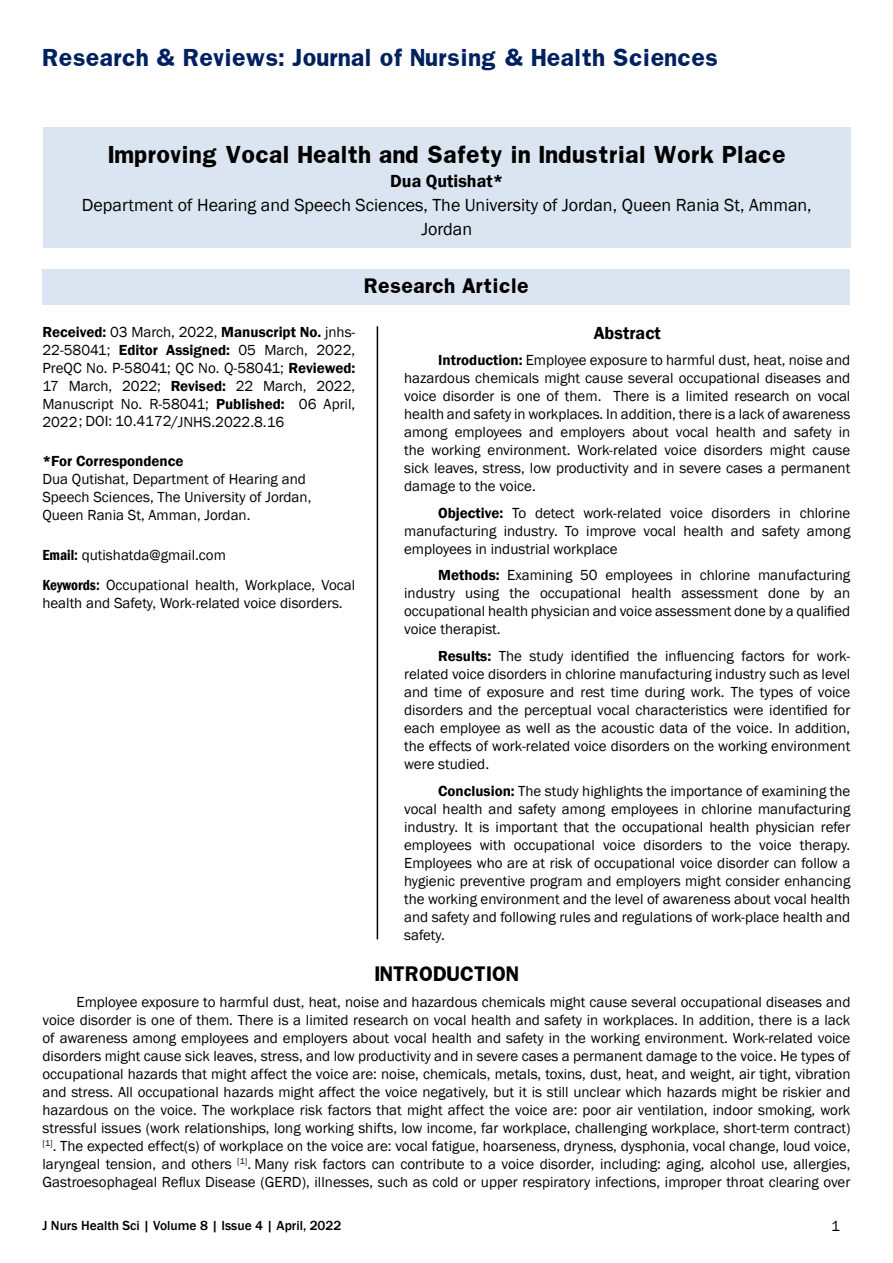
<style>
.page{position:relative;width:893px;height:1263px;background:#fff}
.page>*{position:absolute;margin:0;border:0;box-sizing:border-box;transform-origin:0 0}
.t1{font:700 21px "Franklin";color:#000}
.t2{font:700 21px "Franklin";color:#002060}
.t3{font:18px/24px "Franklin Gothic";color:#000;text-align:center}
.t4{font:700 18px "Franklin";color:#000}
.t5{font:600 18px "Franklin Gothic";color:#000}
.t6{font:15px/18px "Franklin Gothic";color:#000;text-align:justify}
.t7{font:600 15px "Franklin Gothic";color:#000}
.t8{font:500 13.5px "Franklin Gothic";color:#000}
.s1{font-weight:600}
.s2{font-weight:600;font-stretch:condensed}
</style>
<div class="page">
<div style="left:43px;top:128px;width:808px;height:120px;background:#dbe5f1"></div>
<div style="left:43px;top:269px;width:807px;height:35px;background:#dbe5f1"></div>
<hr style="left:377px;top:326px;width:1px;height:613px;background:#000">
<h1 class="t2" style="left:43px;top:43px;width:677px">Research &amp; Reviews: Journal of Nursing &amp; Health Sciences</h1>
<h1 class="t1" style="left:108px;top:140px;width:679px">Improving Vocal Health and Safety in Industrial Work Place</h1>
<p class="t5" style="left:390px;top:170px;width:115px">Dua Qutishat*</p>
<p class="t3" style="left:82px;top:194px;width:731px">Department of Hearing and Speech Sciences, The University of Jordan, Queen Rania St, Amman,<br>Jordan</p>
<p class="t4" style="left:364px;top:274px;width:166px">Research Article</p>
<p class="t6" style="left:42px;top:323px;width:315px"><span class="s1">Received:</span> 03 March, 2022, <span class="s1">Manuscript No.</span> jnhs-22-58041; <span class="s1">Editor Assigned:</span> 05 March, 2022, PreQC No. P-58041; QC No. Q-58041; <span class="s1">Reviewed:<br></span>17 March, 2022; <span class="s1">Revised:</span> 22 March, 2022, Manuscript No. R-58041; <span class="s1">Published:</span> 06 April, 2022; DOI: 10.4172/JNHS.2022.8.16</p>
<p class="t7" style="left:42px;top:452px;width:143px">*For Correspondence</p>
<p class="t6" style="left:42px;top:471px;width:271px;text-align:left">Dua Qutishat, Department of Hearing and<br>Speech Sciences, The University of Jordan,<br>Queen Rania St, Amman, Jordan.</p>
<p class="t6" style="left:42px;top:539px;width:314px;line-height:30.8px"><span class="s2">Email:</span> qutishatda@gmail.com<br><span class="s2">Keywords:</span> Occupational health, Workplace, Vocal</p>
<p class="t6" style="left:42px;top:595px;width:302px">health and Safety, Work-related voice disorders.</p>
<p class="t5" style="left:594px;top:322px;width:69px">Abstract</p>
<p class="t6" style="left:404px;top:352px;width:448px;text-indent:34px"><span class="s1">Introduction:</span> Employee exposure to harmful dust, heat, noise and hazardous chemicals might cause several occupational diseases and voice disorder is one of them. There is a limited research on vocal health and safety in workplaces. In addition, there is a lack of awareness among employees and employers about vocal health and safety in the working environment. Work-related voice disorders might cause sick leaves, stress, low productivity and in severe cases a permanent damage to the voice.</p>
<p class="t6" style="left:404px;top:504px;width:448px;text-indent:34px"><span class="s1">Objective:</span> To detect work-related voice disorders in chlorine manufacturing industry. To improve vocal health and safety among employees in industrial workplace</p>
<p class="t6" style="left:404px;top:567px;width:448px;text-indent:34px"><span class="s1">Methods:</span> Examining 50 employees in chlorine manufacturing industry using the occupational health assessment done by an occupational health physician and voice assessment done by a qualified voice therapist.</p>
<p class="t6" style="left:404px;top:647px;width:448px;text-indent:34px"><span class="s1">Results:</span> The study identified the influencing factors for work&shy;related voice disorders in chlorine manufacturing industry such as level and time of exposure and rest time during work. The types of voice disorders and the perceptual vocal characteristics were identified for each employee as well as the acoustic data of the voice. In addition, the effects of work-related voice disorders on the working environment were studied.</p>
<p class="t6" style="left:404px;top:782px;width:448px;text-indent:34px"><span class="s1">Conclusion:</span> The study highlights the importance of examining the vocal health and safety among employees in chlorine manufacturing industry. It is important that the occupational health physician refer employees with occupational voice disorders to the voice therapy.<br>Employees who are at risk of occupational voice disorder can follow a hygienic preventive program and employers might consider enhancing the working environment and the level of awareness about vocal health and safety and following rules and regulations of work-place health and safety.</p>
<p class="t4" style="left:374px;top:961px;width:146px">INTRODUCTION</p>
<p class="t6" style="left:42px;top:993px;width:809px;text-indent:34px">Employee exposure to harmful dust, heat, noise and hazardous chemicals might cause several occupational diseases and voice disorder is one of them. There is a limited research on vocal health and safety in workplaces. In addition, there is a lack of awareness among employees and employers about vocal health and safety in the working environment. Work-related voice disorders might cause sick leaves, stress, and low productivity and in severe cases a permanent damage to the voice. He types of occupational hazards that might affect the voice are: noise, chemicals, metals, toxins, dust, heat, and weight, air tight, vibration and stress. All occupational hazards might affect the voice negatively, but it is still unclear which hazards might be riskier and hazardous on the voice. The workplace risk factors that might affect the voice are: poor air ventilation, indoor smoking, work stressful issues (work relationships, long working shifts, low income, far workplace, challenging workplace, short-term contract) <sup>[1]</sup>. The expected effect(s) of workplace on the voice are: vocal fatigue, hoarseness, dryness, dysphonia, vocal change, loud voice, laryngeal tension, and others <sup>[1]</sup>. Many risk factors can contribute to a voice disorder, including: aging, alcohol use, allergies, Gastroesophageal Reflux Disease (GERD), illnesses, such as cold or upper respiratory infections, improper throat clearing over</p>
<p class="t8" style="left:43px;top:1217px;width:300px">J Nurs Health Sci | Volume 8 | Issue 4 | April, 2022</p>
<p class="t6" style="left:831px;top:1217px;width:10px">1</p>
</div>
